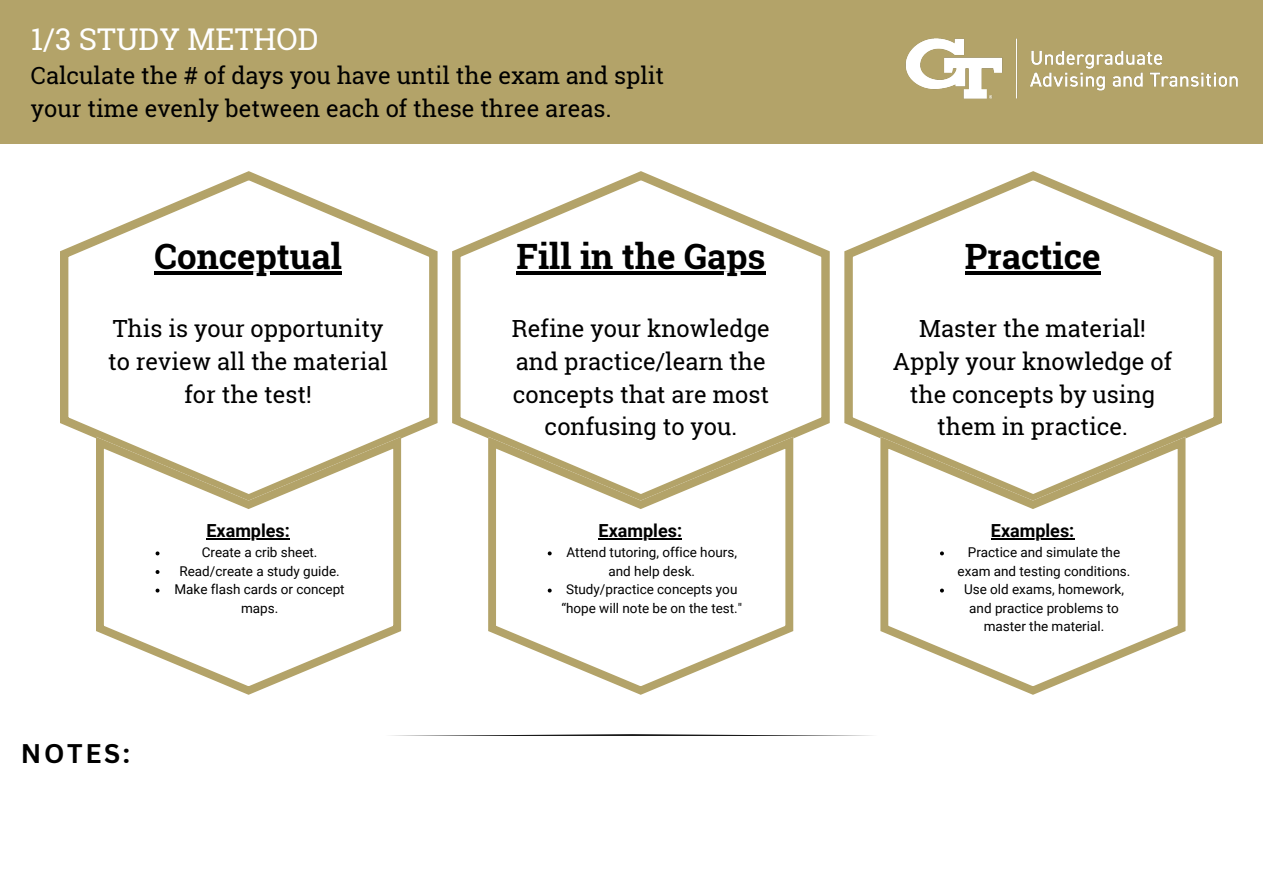
<style>
.page{position:relative;width:1263px;height:893px;background:#fff}
.page>*{position:absolute;margin:0;border:0;box-sizing:border-box;transform-origin:0 0}
.t1{font:700 34.88px "Roboto Slab";color:#000}
.t2{font:30px "Roboto Slab";color:#fff}
.t3{font:700 26.25px "Canva Sans";letter-spacing:.1em;color:#000}
.t4{font:23.62px/32.6px "Roboto Slab";color:#000;text-align:center}
.t5{font:700 18px "Roboto";color:#000}
.t6{font:13.5px/18.6px "Roboto";color:#000;text-align:center}
</style>
<div class="page">
<svg style="left:391px;top:734px;width:481px;height:2px"></svg>
<div style="left:0;top:0;width:1263px;height:144px;background:#b3a369"></div>
<img style="left:905px;top:38px;width:333px;height:61px">
<svg style="left:60px;top:171px;width:378px;height:332px"></svg>
<svg style="left:96px;top:437px;width:305px;height:258px"></svg>
<hr style="left:155px;top:271px;width:187px;height:4px;background:#000">
<hr style="left:206px;top:538px;width:84px;height:2px;background:#000">
<svg style="left:156px;top:551px;width:3px;height:4px"></svg>
<svg style="left:156px;top:570px;width:3px;height:4px"></svg>
<svg style="left:156px;top:588px;width:3px;height:4px"></svg>
<svg style="left:452px;top:171px;width:378px;height:332px"></svg>
<svg style="left:488px;top:437px;width:305px;height:258px"></svg>
<hr style="left:516px;top:271px;width:249px;height:4px;background:#000">
<hr style="left:599px;top:538px;width:83px;height:2px;background:#000">
<svg style="left:548px;top:551px;width:4px;height:4px"></svg>
<svg style="left:548px;top:588px;width:4px;height:4px"></svg>
<svg style="left:844px;top:171px;width:378px;height:332px"></svg>
<svg style="left:880px;top:437px;width:305px;height:258px"></svg>
<hr style="left:965px;top:271px;width:135px;height:4px;background:#000">
<hr style="left:991px;top:538px;width:83px;height:2px;background:#000">
<svg style="left:940px;top:551px;width:4px;height:4px"></svg>
<svg style="left:940px;top:588px;width:4px;height:4px"></svg>
<h1 class="t2" style="left:31px;top:19px;width:289px">1/3 STUDY METHOD</h1>
<h1 class="t4" style="left:31px;top:59px;width:635px;text-align:left">Calculate the # of days you have until the exam and split your time evenly between each of these three areas.</h1>
<h3 class="t1" style="left:155px;top:233px;width:189px">Conceptual</h3>
<h4 class="t4" style="left:108px;top:312px;width:281px">This is your opportunity to review all the material for the test!</h4>
<p class="t5" style="left:206px;top:521px;width:85px">Examples:</p>
<p class="t6" style="left:202px;top:543px;width:117px">Create a crib sheet.</p>
<p class="t6" style="left:179px;top:562px;width:162px">Read/create a study guide.</p>
<h1 class="t6" style="left:174px;top:580px;width:172px">Make flash cards or concept maps.</h1>
<p class="t3" style="left:21px;top:735px;width:111px">NOTES:</p>
<h3 class="t1" style="left:516px;top:233px;width:250px">Fill in the Gaps</h3>
<h4 class="t4" style="left:512px;top:312px;width:259px">Refine your knowledge and practice/learn the concepts that are most confusing to you.</h4>
<p class="t5" style="left:599px;top:521px;width:85px">Examples:</p>
<p class="t6" style="left:566px;top:543px;width:172px">Attend tutoring, office hours, and help desk.</p>
<h1 class="t6" style="left:561px;top:580px;width:182px">Study/practice concepts you “hope will note be on the test."</h1>
<h3 class="t1" style="left:965px;top:233px;width:137px">Practice</h3>
<h4 class="t4" style="left:893px;top:312px;width:281px">Master the material!<br>Apply your knowledge of the concepts by using them in practice.</h4>
<p class="t5" style="left:991px;top:521px;width:85px">Examples:</p>
<p class="t6" style="left:957px;top:543px;width:174px">Practice and simulate the exam and testing conditions.</p>
<p class="t6" style="left:964px;top:580px;width:161px">Use old exams, homework, and practice problems to master the material.</p>
</div>
